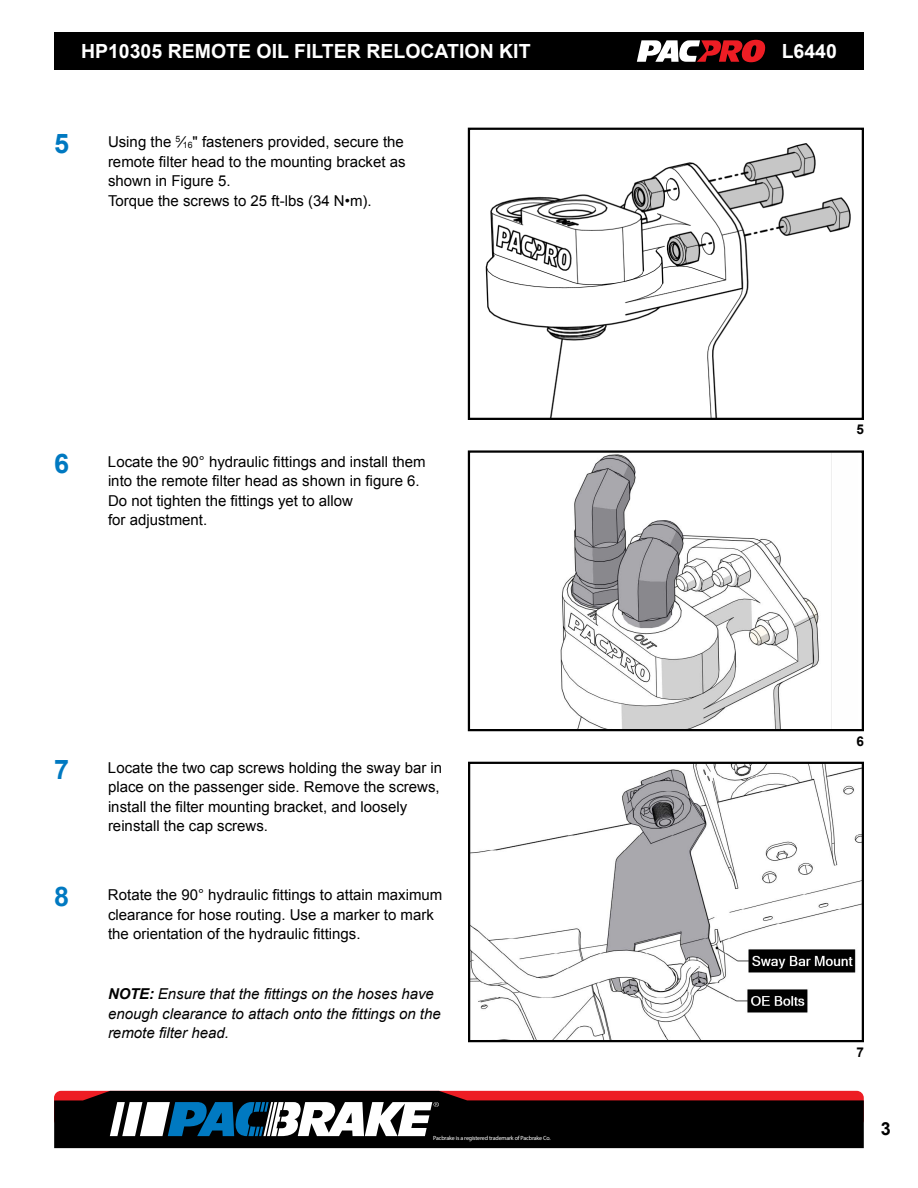
<style>
.page{position:relative;width:918px;height:1188px;background:#fff}
.page>*{position:absolute;margin:0;border:0;box-sizing:border-box;transform-origin:0 0}
.t1{font:700 27px "Arial";color:#0079c1}
.t2{font:700 19.5px "Arial";color:#fff}
.t3{font:700 18px "Arial";color:#000}
.t4{font:15px/19.5px "Arial";color:#000}
.t5{font:italic 15px/19.5px "Arial";color:#000}
.t6{font:700 13.5px "Arial";color:#000}
.t7{font:italic 300 6px "Brown";letter-spacing:-.025em;color:#fff}
.s1{font-size:8.7px}
.s2{font-weight:700}
</style>
<div class="page">
<div style="left:54px;top:32px;width:810px;height:38px;background:#000"></div>
<svg style="left:54px;top:1091px;width:810px;height:57px;background:#1d0304"></svg>
<svg style="left:110px;top:1102px;width:329px;height:34px"></svg>
<svg style="left:637px;top:40px;width:129px;height:22px"></svg>
<img style="left:485px;top:143px;width:366px;height:274px">
<div style="left:468px;top:128px;width:396px;height:292px;border:2px solid #000"></div>
<img style="left:560px;top:453px;width:272px;height:275px">
<div style="left:468px;top:450px;width:396px;height:281px;border:2px solid #000"></div>
<img style="left:471px;top:765px;width:390px;height:274px">
<div style="left:468px;top:762px;width:396px;height:280px;border:2px solid #000"></div>
<h2 class="t2" style="left:81px;top:38px;width:451px">HP10305 REMOTE OIL FILTER RELOCATION KIT</h2>
<h2 class="t2" style="left:782px;top:38px;width:57px">L6440</h2>
<h1 class="t1" style="left:54px;top:126px;width:17px">5</h1>
<p class="t4" style="left:108px;top:132px;width:299px">Using the <sup>5</sup>⁄<span class="s1">16</span>" fasteners provided, secure the remote filter head to the mounting bracket as shown in Figure 5.<br>Torque the screws to 25 ft-lbs (34 N•m).</p>
<h1 class="t1" style="left:54px;top:445px;width:17px">6</h1>
<p class="t4" style="left:108px;top:452px;width:319px">Locate the 90° hydraulic fittings and install them into the remote filter head as shown in figure 6.<br>Do not tighten the fittings yet to allow<br>for adjustment.</p>
<h1 class="t1" style="left:54px;top:751px;width:17px">7</h1>
<p class="t4" style="left:108px;top:758px;width:336px">Locate the two cap screws holding the sway bar in place on the passenger side. Remove the screws, install the filter mounting bracket, and loosely reinstall the cap screws.</p>
<h1 class="t1" style="left:54px;top:879px;width:17px">8</h1>
<p class="t4" style="left:108px;top:885px;width:336px">Rotate the 90° hydraulic fittings to attain maximum clearance for hose routing. Use a marker to mark the orientation of the hydraulic fittings.</p>
<p class="t5" style="left:108px;top:984px;width:334px"><span class="s2">NOTE:</span> Ensure that the fittings on the hoses have enough clearance to attach onto the fittings on the remote filter head.</p>
<p class="t7" style="left:433px;top:1135px;width:119px">Pacbrake is a registered trademark of Pacbrake Co.</p>
<p class="t6" style="left:856px;top:421px;width:9px">5</p>
<p class="t6" style="left:856px;top:732px;width:9px">6</p>
<p class="t6" style="left:856px;top:1043px;width:9px">7</p>
<p class="t3" style="left:881px;top:1117px;width:12px">3</p>
</div>
